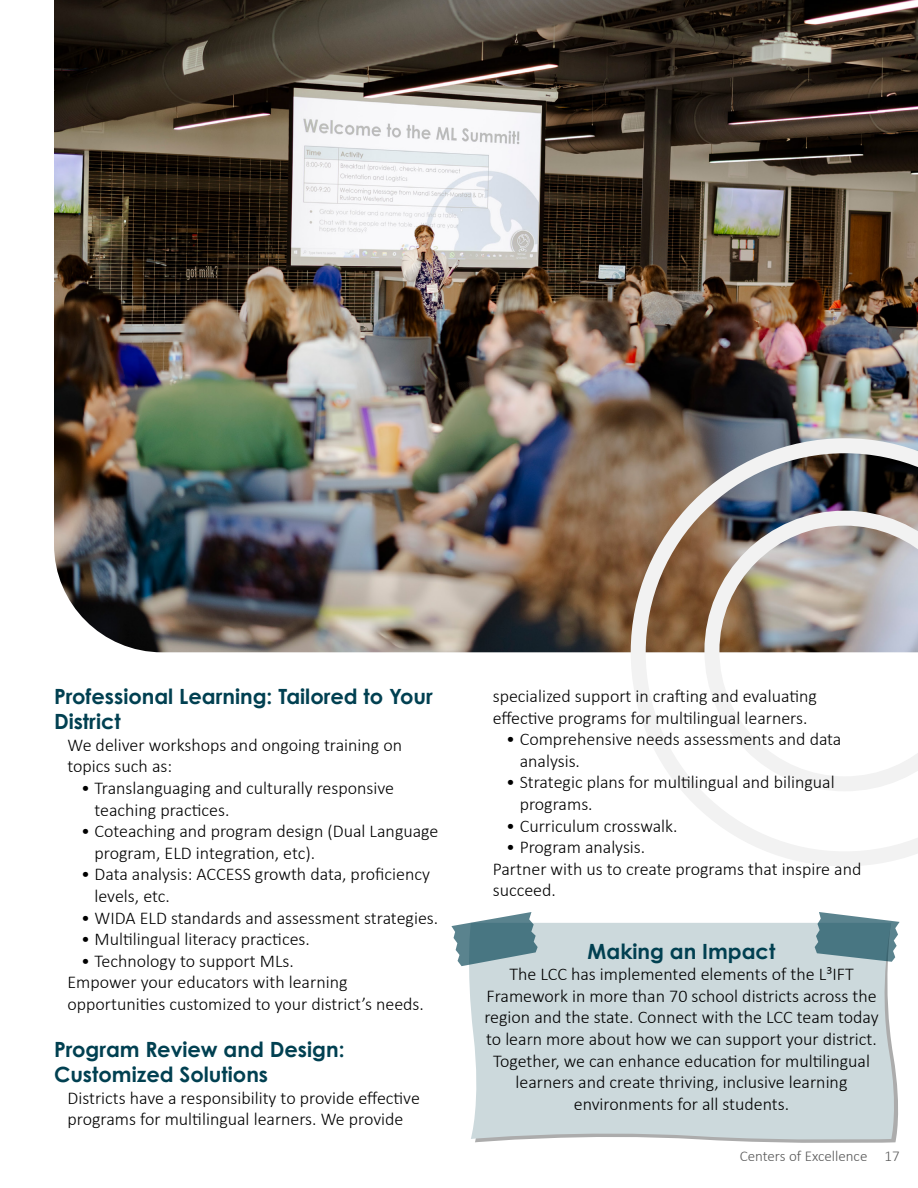
<style>
.page{position:relative;width:918px;height:1188px;background:#fff}
.page>*{position:absolute;margin:0;border:0;box-sizing:border-box;transform-origin:0 0}
.t1{font:700 21px/25.2px "Century Gothic Pro";color:#014051}
.t2{font:300 18px/21.6px "Calibri";color:#000}
.t3{font:300 15px "Calibri";color:#595959}
</style>
<div class="page">
<div style="left:469px;top:923px;width:429px;height:218px;background:#ccd9dc"></div>
<img style="left:54px;top:0;width:864px;height:652px">
<img style="left:631px;top:438px;width:287px;height:428px">
<svg style="left:451px;top:912px;width:87px;height:54px"></svg>
<svg style="left:815px;top:912px;width:85px;height:50px;background:#73969f"></svg>
<p class="t1" style="left:54px;top:683px;width:380px">Professional Learning: Tailored to Your<br>District</p>
<p class="t2" style="left:68px;top:734px;width:336px">We deliver workshops and ongoing training on topics such as:</p>
<p class="t2" style="left:94px;top:777px;width:301px;text-indent:-14px">• Translanguaging and culturally responsive teaching practices.</p>
<p class="t2" style="left:94px;top:820px;width:345px;text-indent:-14px">• Coteaching and program design (Dual Language program, ELD integration, etc).</p>
<p class="t2" style="left:94px;top:863px;width:337px;text-indent:-14px">• Data analysis: ACCESS growth data, proficiency levels, etc.</p>
<p class="t2" style="left:81px;top:907px;width:359px">• WIDA ELD standards and assessment strategies.</p>
<p class="t2" style="left:81px;top:928px;width:230px">• Multilingual literacy practices.</p>
<p class="t2" style="left:68px;top:950px;width:358px;text-indent:14px">• Technology to support MLs.<br>Empower your educators with learning opportunities customized to your district’s needs.</p>
<p class="t1" style="left:54px;top:1036px;width:292px">Program Review and Design:<br>Customized Solutions</p>
<p class="t2" style="left:68px;top:1087px;width:354px">Districts have a responsibility to provide effective programs for multilingual learners. We provide</p>
<p class="t2" style="left:493px;top:685px;width:326px">specialized support in crafting and evaluating effective programs for multilingual learners.</p>
<p class="t2" style="left:520px;top:728px;width:323px;text-indent:-14px">• Comprehensive needs assessments and data analysis.</p>
<p class="t2" style="left:520px;top:771px;width:316px;text-indent:-14px">• Strategic plans for multilingual and bilingual programs.</p>
<p class="t2" style="left:506px;top:815px;width:173px">• Curriculum crosswalk.</p>
<p class="t2" style="left:493px;top:836px;width:370px;text-indent:14px">• Program analysis.<br>Partner with us to create programs that inspire and succeed.</p>
<p class="t1" style="left:588px;top:938px;width:189px">Making an Impact</p>
<p class="t2" style="left:484px;top:963px;width:396px;text-align:center">The LCC has implemented elements of the L³IFT Framework in more than 70 school districts across the region and the state. Connect with the LCC team today to learn more about how we can support your district.<br>Together, we can enhance education for multilingual learners and create thriving, inclusive learning environments for all students.</p>
<p class="t3" style="left:740px;top:1147px;width:161px">Centers of Excellence 17</p>
</div>
